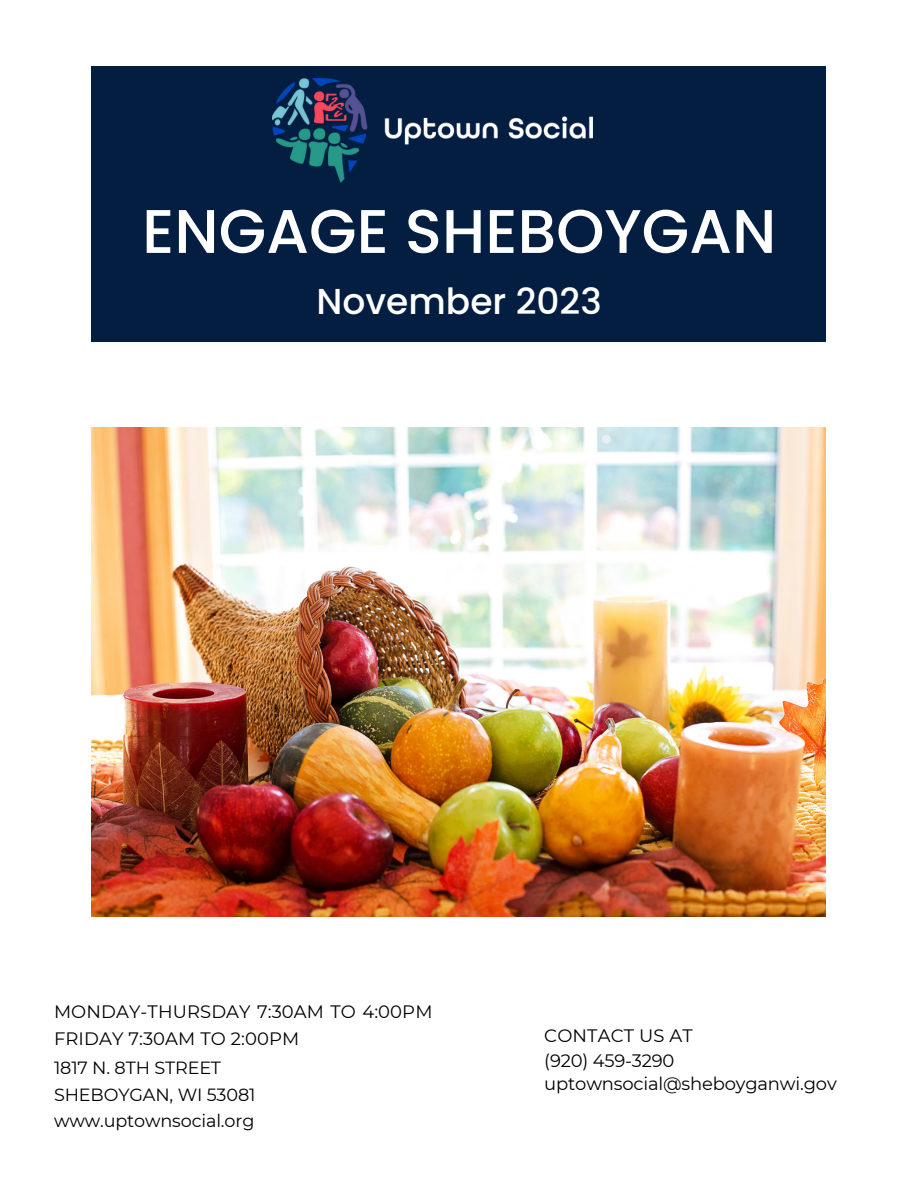
<style>
.page{position:relative;width:918px;height:1188px;background:#fff}
.page>*{position:absolute;margin:0;border:0;box-sizing:border-box;transform-origin:0 0}
.t1{font:500 61.5px "Poppins";color:#fff}
.t2{font:500 36px "Poppins";color:#fff}
.t3{font:18px/27px "Montserrat";letter-spacing:.005em;color:#000}
.t4{font:17.55px/26.5px "Montserrat";letter-spacing:-.005em;color:#000}
</style>
<div class="page">
<div style="left:91px;top:66px;width:735px;height:276px;background:#041e42"></div>
<img style="left:273px;top:78px;width:319px;height:105px">
<img style="left:91px;top:428px;width:735px;height:489px">
<p class="t1" style="left:142px;top:188px;width:636px">ENGAGE SHEBOYGAN</p>
<p class="t2" style="left:317px;top:276px;width:287px">November 2023</p>
<p class="t3" style="left:54px;top:998px;width:380px">MONDAY-THURSDAY 7:30AM TO 4:00PM<br>FRIDAY 7:30AM TO 2:00PM</p>
<p class="t4" style="left:54px;top:1055px;width:203px">1817 N. 8TH STREET<br>SHEBOYGAN, WI 53081</p>
<p class="t4" style="left:54px;top:1108px;width:202px">www.uptownsocial.org</p>
<p class="t3" style="left:544px;top:1022px;width:150px">CONTACT US AT</p>
<p class="t3" style="left:544px;top:1048px;width:294px;line-height:23.7px">(920) 459-3290 uptownsocial@sheboyganwi.gov</p>
</div>
